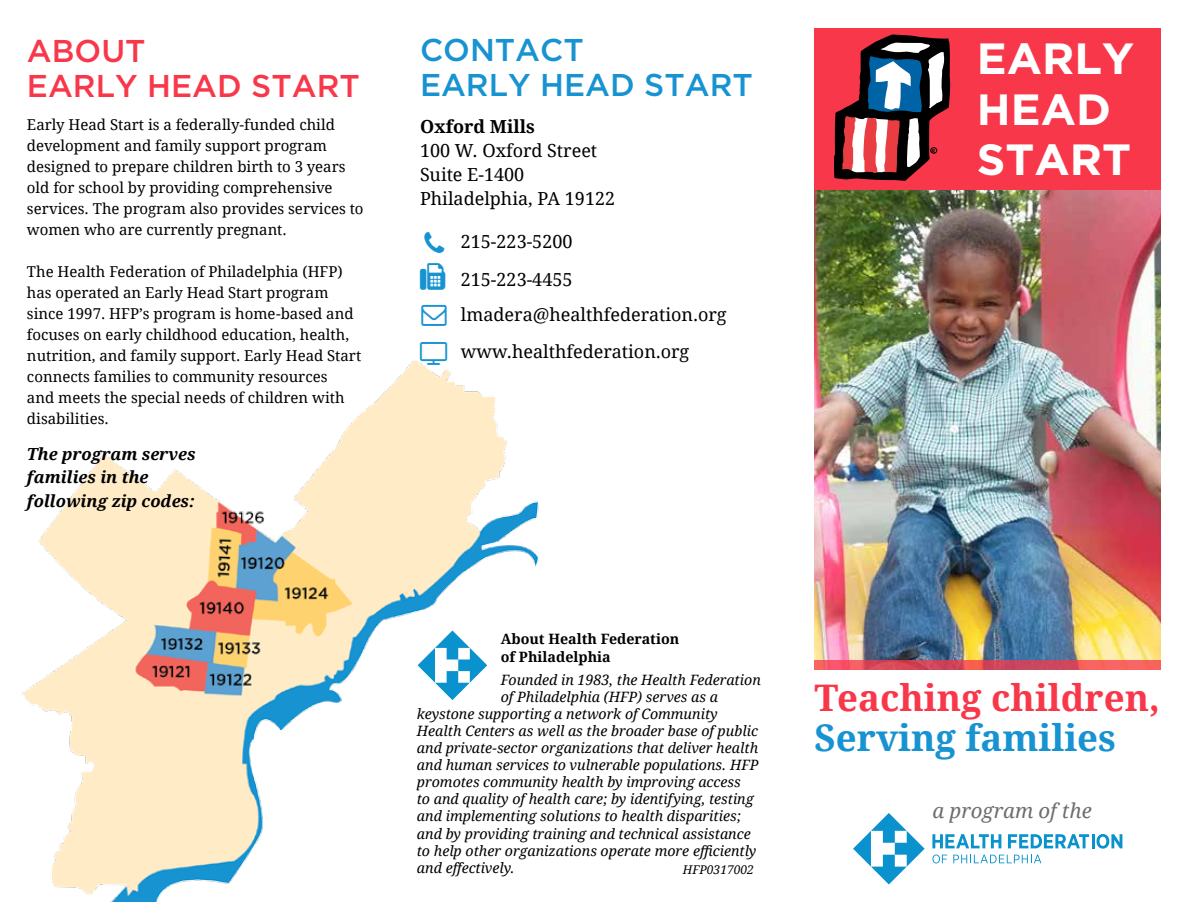
<style>
.page{position:relative;width:1188px;height:918px;background:#fff}
.page>*{position:absolute;margin:0;border:0;box-sizing:border-box;transform-origin:0 0}
.t1{font:700 43.65px/50.6px "Gotham HTF";color:#fff}
.t2{font:700 36.6px "Droid Serif";color:#f8384a}
.t3{font:700 36.6px "Droid Serif";color:#1893d2}
.t4{font:500 31.5px/34.5px "Gotham HTF";color:#1893d2}
.t5{font:500 31.5px/34.5px "Gotham HTF";color:#f8384a}
.t6{font:26.7px "Font Awesome";color:#1893d2;scale:.95 1}
.t7{font:italic 20.4px "Droid Serif";color:#6d6e71}
.t8{font:18px/24px "Droid Serif";color:#000}
.t9{font:700 18px "Droid Serif";color:#000}
.t10{font:italic 700 16.65px/23.2px "Droid Serif";color:#000}
.t11{font:15px/21px "Droid Serif";color:#000}
.t12{font:italic 14.25px "Droid Serif";color:#000}
.t13{font:700 14.25px/17.1px "Droid Serif";color:#000}
.t14{font:italic 12px "Droid Serif";color:#000}
.t15{font:700 5.4px "Arial";color:#000}
</style>
<div class="page">
<img style="left:22px;top:360px;width:517px;height:542px">
<svg style="left:418px;top:630px;width:69px;height:70px"></svg>
<svg style="left:932px;top:834px;width:69px;height:14px"></svg>
<svg style="left:1008px;top:834px;width:114px;height:15px"></svg>
<svg style="left:932px;top:854px;width:15px;height:9px"></svg>
<svg style="left:953px;top:855px;width:88px;height:8px"></svg>
<svg style="left:853px;top:813px;width:72px;height:72px"></svg>
<img style="left:814px;top:190px;width:347px;height:470px">
<div style="left:814px;top:28px;width:347px;height:162px;background:#f8384a"></div>
<svg style="left:834px;top:34px;width:116px;height:147px"></svg>
<div style="left:930px;top:147px;width:7px;height:6px;border:1px solid #000;border-radius:50%"></div>
<svg style="left:814px;top:660px;width:347px;height:9px;background:#e0515c"></svg>
<h3 class="t5" style="left:27px;top:33px;width:334px">ABOUT<br>EARLY HEAD START</h3>
<p class="t11" style="left:27px;top:114px;width:338px">Early Head Start is a federally-funded child development and family support program designed to prepare children birth to 3 years old for school by providing comprehensive services. The program also provides services to women who are currently pregnant.</p>
<p class="t11" style="left:27px;top:261px;width:336px">The Health Federation of Philadelphia (HFP) has operated an Early Head Start program since 1997. HFP’s program is home-based and focuses on early childhood education, health, nutrition, and family support. Early Head Start connects families to community resources<br>and meets the special needs of children with disabilities.</p>
<p class="t10" style="left:27px;top:442px;width:170px">The program serves families in the following zip codes:</p>
<h3 class="t4" style="left:420px;top:32px;width:334px">CONTACT<br>EARLY HEAD START</h3>
<p class="t9" style="left:420px;top:114px;width:116px">Oxford Mills</p>
<p class="t8" style="left:420px;top:139px;width:197px">100 W. Oxford Street<br>Suite E-1400<br>Philadelphia, PA 19122</p>
<h3 class="t6" style="left:420px;top:340px;width:32px">●</h3>
<p class="t8" style="left:461px;top:223px;width:113px;line-height:38.1px">215-223-5200<br>215-223-4455</p>
<p class="t8" style="left:461px;top:297px;width:267px;line-height:36.6px">lmadera@healthfederation.org www.healthfederation.org</p>
<p class="t13" style="left:501px;top:630px;width:180px">About Health Federation of Philadelphia</p>
<p class="t12" style="left:501px;top:671px;width:262px">Founded in 1983, the Health Federation</p>
<p class="t12" style="left:501px;top:688px;width:219px">of Philadelphia (HFP) serves as a</p>
<p class="t12" style="left:417px;top:705px;width:302px">keystone supporting a network of Community</p>
<p class="t12" style="left:417px;top:722px;width:343px">Health Centers as well as the broader base of public</p>
<p class="t12" style="left:417px;top:739px;width:343px">and private-sector organizations that deliver health</p>
<p class="t12" style="left:417px;top:756px;width:343px">and human services to vulnerable populations. HFP</p>
<p class="t12" style="left:417px;top:773px;width:325px">promotes community health by improving access</p>
<p class="t12" style="left:417px;top:790px;width:338px">to and quality of health care; by identifying, testing</p>
<p class="t12" style="left:417px;top:807px;width:325px">and implementing solutions to health disparities;</p>
<p class="t12" style="left:417px;top:825px;width:335px">and by providing training and technical assistance</p>
<p class="t12" style="left:417px;top:842px;width:341px">to help other organizations operate more efficiently</p>
<p class="t12" style="left:417px;top:859px;width:99px">and effectively.</p>
<p class="t14" style="left:683px;top:862px;width:72px">HFP0317002</p>
<p class="t15" style="left:932px;top:147px;width:5px">R</p>
<h1 class="t1" style="left:977px;top:32px;width:159px">EARLY<br>HEAD<br>START</h1>
<h2 class="t2" style="left:814px;top:672px;width:347px">Teaching children,</h2>
<h2 class="t3" style="left:814px;top:712px;width:303px">Serving families</h2>
<h3 class="t7" style="left:933px;top:798px;width:161px">a program of the</h3>
</div>
